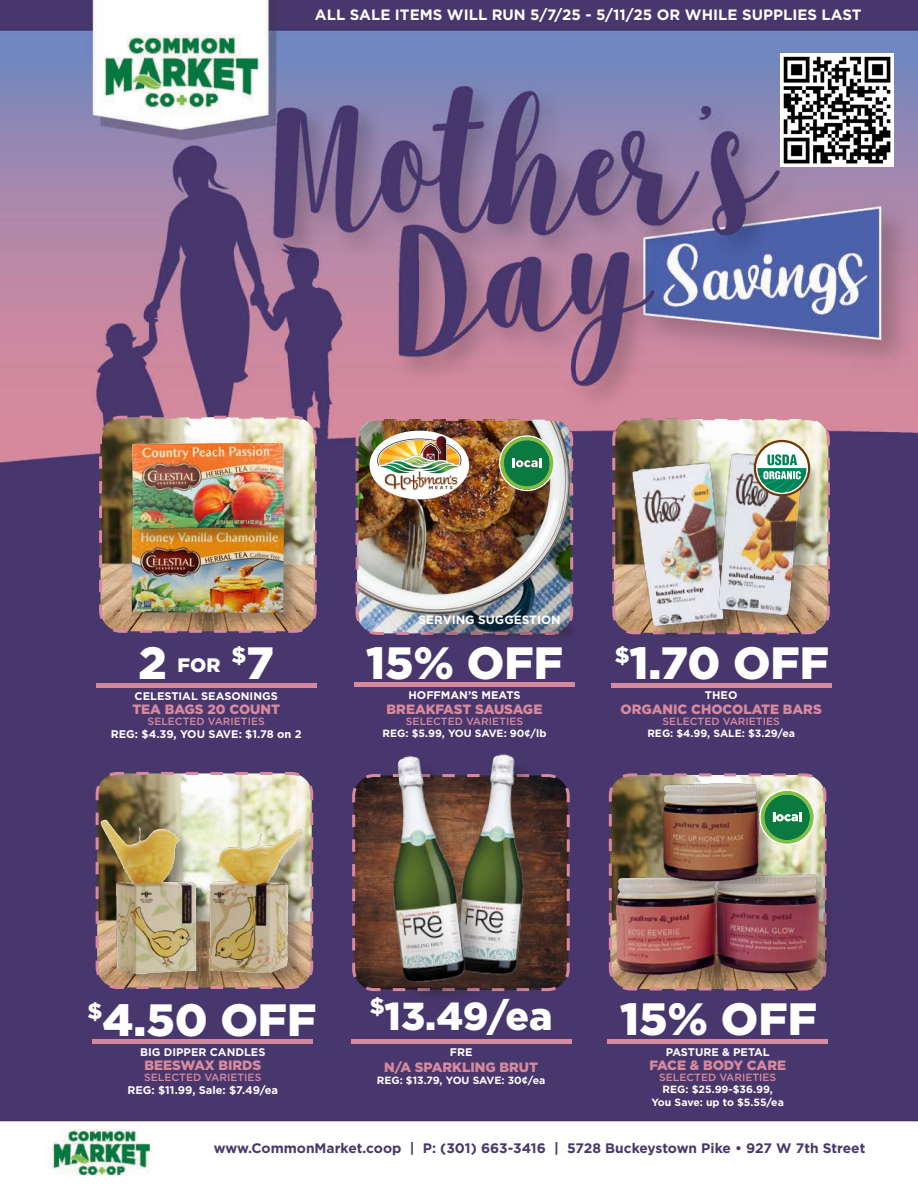
<style>
.page{position:relative;width:918px;height:1188px;background:#fff}
.page>*{position:absolute;margin:0;border:0;box-sizing:border-box;transform-origin:0 0}
.t1{font:900 45.3px "Gotham";color:#fff}
.t2{font:900 39px "Gotham";color:#fff}
.t3{font:900 22.2px "Gotham";color:#fff}
.t4{font:900 19.5px "Gotham";color:#fff}
.t5{font:700 15px "Gotham";color:#fff}
.t6{font:700 13.8px "Gotham";color:#47386c}
.t7{font:900 13.5px "Gotham";color:#d78a9e}
.t8{font:700 12px "Gotham";color:#fff}
.t9{font:700 11.1px "Gotham";color:#fff}
.t10{font:700 10.5px/12.6px "Gotham";color:#fff;text-align:center}
.t11{font:500 10.5px "Gotham";color:#d78a9e}
.s1{font-size:45.3px}
</style>
<div class="page">
<img style="left:0;top:0;width:918px;height:1176px">
<hr style="left:608px;top:1039px;width:220px;height:4px;background:#d78a9e">
<hr style="left:351px;top:1039px;width:220px;height:4px;background:#d78a9e">
<div style="left:93px;top:1039px;width:220px;height:5px;background:#d4889d"></div>
<img style="left:607px;top:772px;width:221px;height:220px">
<svg style="left:351px;top:773px;width:220px;height:220px;background:#533536"></svg>
<svg style="left:94px;top:770px;width:221px;height:221px"></svg>
<img style="left:781px;top:54px;width:113px;height:113px">
<div style="left:100px;top:819px;width:219px;height:171px;background:#231f20;opacity:.35"></div>
<img style="left:93px;top:813px;width:219px;height:170px">
<div style="left:715px;top:872px;width:121px;height:119px;background:#231f20;opacity:.35"></div>
<img style="left:734px;top:869px;width:92px;height:109px">
<div style="left:614px;top:875px;width:120px;height:117px;background:#231f20;opacity:.35"></div>
<img style="left:609px;top:870px;width:114px;height:109px">
<div style="left:661px;top:781px;width:123px;height:118px;background:#231f20;opacity:.35"></div>
<img style="left:659px;top:779px;width:107px;height:108px">
<svg style="left:759px;top:789px;width:56px;height:56px;background:#6ead76"></svg>
<hr style="left:611px;top:683px;width:220px;height:4px;background:#d78a9e">
<hr style="left:354px;top:683px;width:221px;height:4px;background:#d78a9e">
<hr style="left:96px;top:683px;width:220px;height:4px;background:#d4889d">
<img style="left:611px;top:416px;width:220px;height:220px">
<img style="left:354px;top:416px;width:221px;height:220px">
<img style="left:98px;top:414px;width:220px;height:220px">
<img style="left:499px;top:435px;width:56px;height:56px">
<div style="left:130px;top:525px;width:169px;height:103px;background:#231f20;opacity:.35"></div>
<img style="left:130px;top:526px;width:154px;height:87px">
<div style="left:131px;top:441px;width:169px;height:104px;background:#231f20;opacity:.35"></div>
<img style="left:133px;top:443px;width:151px;height:84px">
<div style="left:635px;top:465px;width:104px;height:176px;background:#231f20;opacity:.35"></div>
<img style="left:624px;top:458px;width:110px;height:174px">
<div style="left:721px;top:456px;width:97px;height:175px;background:#231f20;opacity:.35"></div>
<img style="left:710px;top:446px;width:103px;height:177px">
<svg style="left:755px;top:441px;width:54px;height:54px"></svg>
<div style="left:754px;top:440px;width:56px;height:56px;border:2px solid #723806;border-radius:50%"></div>
<svg style="left:758px;top:454px;width:48px;height:39px"></svg>
<div style="left:459px;top:758px;width:87px;height:239px;background:#231f20;opacity:.35"></div>
<img style="left:469px;top:751px;width:68px;height:228px">
<div style="left:397px;top:760px;width:92px;height:246px;background:#231f20;opacity:.35"></div>
<img style="left:376px;top:751px;width:93px;height:236px">
<div style="left:422px;top:618px;width:156px;height:25px;background:#231f20;opacity:.75"></div>
<div style="left:370px;top:431px;width:99px;height:68px;background:#fff;border-radius:50%"></div>
<img style="left:372px;top:432px;width:93px;height:62px">
<p class="t5" style="left:315px;top:5px;width:548px">ALL SALE ITEMS WILL RUN 5/7/25 - 5/11/25 OR WHILE SUPPLIES LAST</p>
<p class="t8" style="left:419px;top:612px;width:144px">SERVING SUGGESTION</p>
<p class="t1" style="left:138px;top:632px;width:30px">2</p>
<p class="t4" style="left:178px;top:652px;width:98px">FOR <sup>$</sup><span class="s1">7</span></p>
<p class="t3" style="left:615px;top:639px;width:16px">$</p>
<p class="t1" style="left:366px;top:632px;width:199px">15% OFF</p>
<p class="t1" style="left:630px;top:632px;width:201px">1.70 OFF</p>
<p class="t9" style="left:135px;top:688px;width:145px">CELESTIAL SEASONINGS</p>
<p class="t7" style="left:132px;top:700px;width:149px">TEA BAGS 20 COUNT</p>
<p class="t11" style="left:148px;top:714px;width:119px">SELECTED VARIETIES</p>
<p class="t9" style="left:111px;top:726px;width:192px">REG: $4.39, YOU SAVE: $1.78 on 2</p>
<p class="t9" style="left:409px;top:688px;width:113px">HOFFMAN’S MEATS</p>
<p class="t10" style="left:383px;top:727px;width:165px">REG: $5.99, YOU SAVE: 90¢/lb</p>
<p class="t7" style="left:387px;top:700px;width:157px">BREAKFAST SAUSAGE</p>
<p class="t11" style="left:406px;top:714px;width:119px">SELECTED VARIETIES</p>
<p class="t9" style="left:705px;top:688px;width:34px">THEO</p>
<p class="t10" style="left:647px;top:727px;width:149px">REG: $4.99, SALE: $3.29/ea</p>
<p class="t7" style="left:621px;top:700px;width:203px">ORGANIC CHOCOLATE BARS</p>
<p class="t11" style="left:663px;top:714px;width:119px">SELECTED VARIETIES</p>
<p class="t1" style="left:88px;top:988px;width:231px"><sup>$</sup>4.50 OFF</p>
<p class="t2" style="left:370px;top:990px;width:184px"><sup>$</sup>13.49/ea</p>
<p class="t1" style="left:620px;top:988px;width:199px">15% OFF</p>
<p class="t9" style="left:140px;top:1045px;width:127px">BIG DIPPER CANDLES</p>
<p class="t7" style="left:144px;top:1056px;width:118px">BEESWAX BIRDS</p>
<p class="t11" style="left:144px;top:1070px;width:119px">SELECTED VARIETIES</p>
<p class="t9" style="left:127px;top:1082px;width:152px">REG: $11.99, Sale: $7.49/ea</p>
<p class="t9" style="left:450px;top:1045px;width:24px">FRE</p>
<p class="t7" style="left:384px;top:1057px;width:155px">N/A SPARKLING BRUT</p>
<p class="t10" style="left:377px;top:1074px;width:170px">REG: $13.79, YOU SAVE: 30¢/ea</p>
<p class="t9" style="left:666px;top:1044px;width:106px">PASTURE &amp; PETAL</p>
<p class="t10" style="left:652px;top:1083px;width:134px">REG: $25.99-$36.99,<br>You Save: up to $5.55/ea</p>
<p class="t7" style="left:649px;top:1056px;width:138px">FACE &amp; BODY CARE</p>
<p class="t11" style="left:659px;top:1070px;width:119px">SELECTED VARIETIES</p>
<p class="t6" style="left:214px;top:1139px;width:653px">www.CommonMarket.coop | P: (301) 663-3416 | 5728 Buckeystown Pike • 927 W 7th Street</p>
</div>
